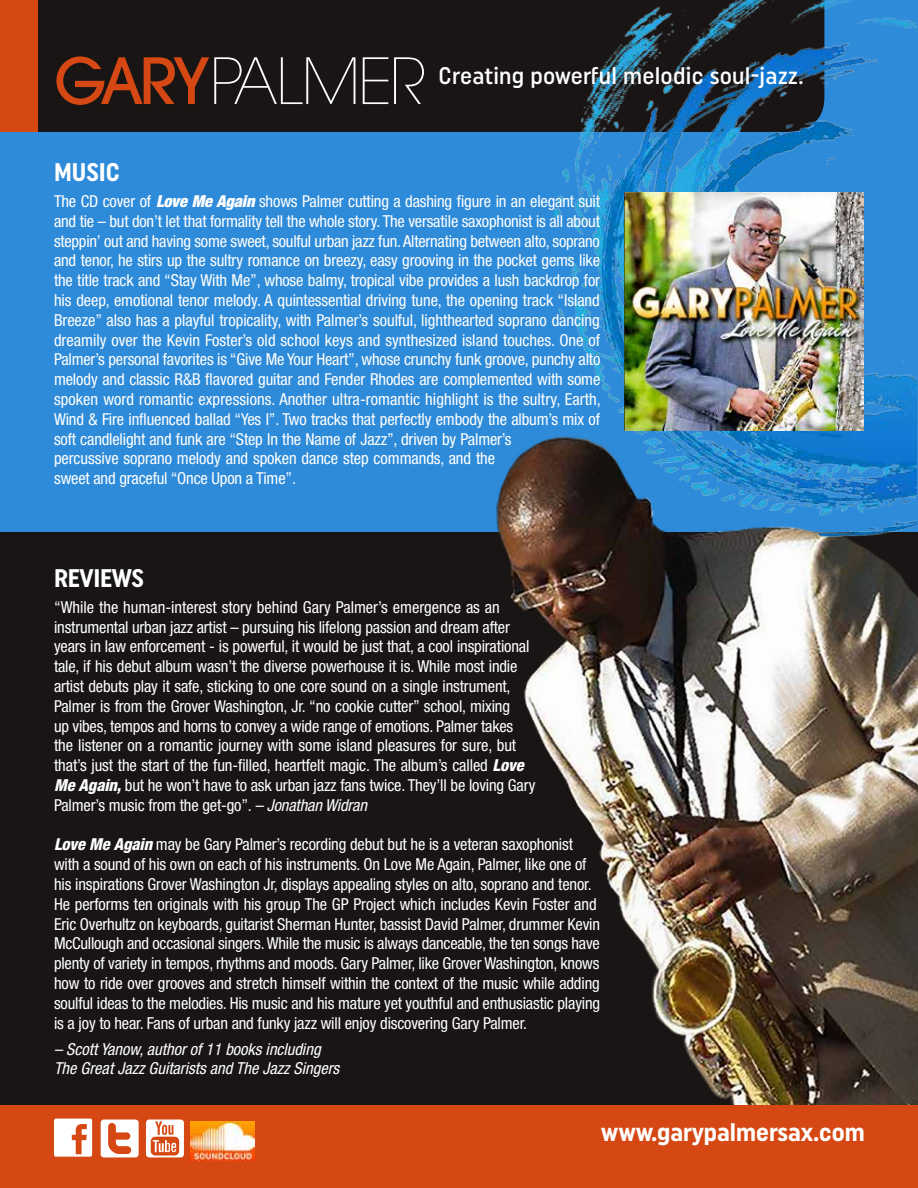
<style>
.page{position:relative;width:918px;height:1188px;background:#fff}
.page>*{position:absolute;margin:0;border:0;box-sizing:border-box;transform-origin:0 0}
.t1{font:200 63.15px "Avant Garde";letter-spacing:-.04em;color:#fff}
.t2{font:700 25.5px "Uniform Condensed";color:#fff}
.t3{font:500 24px "Uniform Condensed";letter-spacing:.01em;color:#fff}
.t4{font:condensed 16.5px/19.8px "Helvetica Neue";letter-spacing:-.01em;color:#fff}
.t5{font:italic condensed 16.5px/19.8px "Helvetica Neue";color:#fff}
.s1{font-weight:500;color:#d64813}
.s2{font-weight:900;font-style:italic}
.s3{font-weight:800;font-style:italic}
.s4{font-style:italic}
</style>
<div class="page">
<div style="left:0;top:0;width:918px;height:538px;background:#2e8bd9"></div>
<div style="left:0;top:533px;width:918px;height:572px;background:#191515"></div>
<img style="left:446px;top:437px;width:472px;height:668px">
<div style="left:38px;top:0;width:516px;height:132px;background:#191515"></div>
<div style="left:0;top:0;width:38px;height:132px;background:#d64813"></div>
<div style="left:0;top:1105px;width:918px;height:83px;background:#d64813"></div>
<img style="left:554px;top:0;width:363px;height:538px">
<img style="left:625px;top:193px;width:239px;height:237px">
<svg style="left:54px;top:1119px;width:38px;height:38px"></svg>
<svg style="left:101px;top:1120px;width:38px;height:37px"></svg>
<svg style="left:146px;top:1120px;width:38px;height:37px"></svg>
<img style="left:191px;top:1121px;width:63px;height:40px">
<h1 class="t1" style="left:54px;top:44px;width:372px"><span class="s1">GARY</span>PALMER</h1>
<h3 class="t3" style="left:438px;top:61px;width:367px">Creating powerful melodic soul-jazz.</h3>
<h2 class="t2" style="left:54px;top:157px;width:68px">MUSIC</h2>
<p class="t4" style="left:54px;top:191px;width:548px">The CD cover of <span class="s2">Love Me Again</span> shows Palmer cutting a dashing figure in an elegant suit and tie – but don’t let that formality tell the whole story. The versatile saxophonist is all about steppin’ out and having some sweet, soulful urban jazz fun. Alternating between alto, soprano and tenor, he stirs up the sultry romance on breezy, easy grooving in the pocket gems like the title track and “Stay With Me”, whose balmy, tropical vibe provides a lush backdrop for his deep, emotional tenor melody. A quintessential driving tune, the opening track “Island Breeze” also has a playful tropicality, with Palmer’s soulful, lighthearted soprano dancing dreamily over the Kevin Foster’s old school keys and synthesized island touches. One of Palmer’s personal favorites is “Give Me Your Heart”, whose crunchy funk groove, punchy alto melody and classic R&amp;B flavored guitar and Fender Rhodes are complemented with some spoken word romantic expressions. Another ultra-romantic highlight is the sultry, Earth, Wind &amp; Fire influenced ballad “Yes I”. Two tracks that perfectly embody the album’s mix of soft candlelight and funk are “Step In the Name of Jazz”, driven by Palmer’s<br>percussive soprano melody and spoken dance step commands, and the<br>sweet and graceful “Once Upon a Time”.</p>
<h2 class="t2" style="left:54px;top:563px;width:92px">REVIEWS</h2>
<p class="t4" style="left:54px;top:597px;width:483px">“While the human-interest story behind Gary Palmer’s emergence as an instrumental urban jazz artist – pursuing his lifelong passion and dream after years in law enforcement - is powerful, it would be just that, a cool inspirational tale, if his debut album wasn’t the diverse powerhouse it is. While most indie artist debuts play it safe, sticking to one core sound on a single instrument, Palmer is from the Grover Washington, Jr. “no cookie cutter” school, mixing<br>up vibes, tempos and horns to convey a wide range of emotions. Palmer takes the listener on a romantic journey with some island pleasures for sure, but that’s just the start of the fun-filled, heartfelt magic. The album’s called <span class="s3">Love Me Again,</span> but he won’t have to ask urban jazz fans twice. They’ll be loving Gary Palmer’s music from the get-go”. <span class="s4">– Jonathan Widran</span></p>
<p class="t4" style="left:54px;top:835px;width:548px"><span class="s3">Love Me Again</span> may be Gary Palmer’s recording debut but he is a veteran saxophonist with a sound of his own on each of his instruments. On Love Me Again, Palmer, like one of his inspirations Grover Washington Jr, displays appealing styles on alto, soprano and tenor.<br>He performs ten originals with his group The GP Project which includes Kevin Foster and Eric Overhultz on keyboards, guitarist Sherman Hunter, bassist David Palmer, drummer Kevin McCullough and occasional singers. While the music is always danceable, the ten songs have plenty of variety in tempos, rhythms and moods. Gary Palmer, like Grover Washington, knows how to ride over grooves and stretch himself within the context of the music while adding soulful ideas to the melodies. His music and his mature yet youthful and enthusiastic playing is a joy to hear. Fans of urban and funky jazz will enjoy discovering Gary Palmer.</p>
<p class="t5" style="left:54px;top:1039px;width:287px">– Scott Yanow, author of 11 books including<br>The Great Jazz Guitarists and The Jazz Singers</p>
<h2 class="t2" style="left:601px;top:1117px;width:265px">www.garypalmersax.com</h2>
</div>
